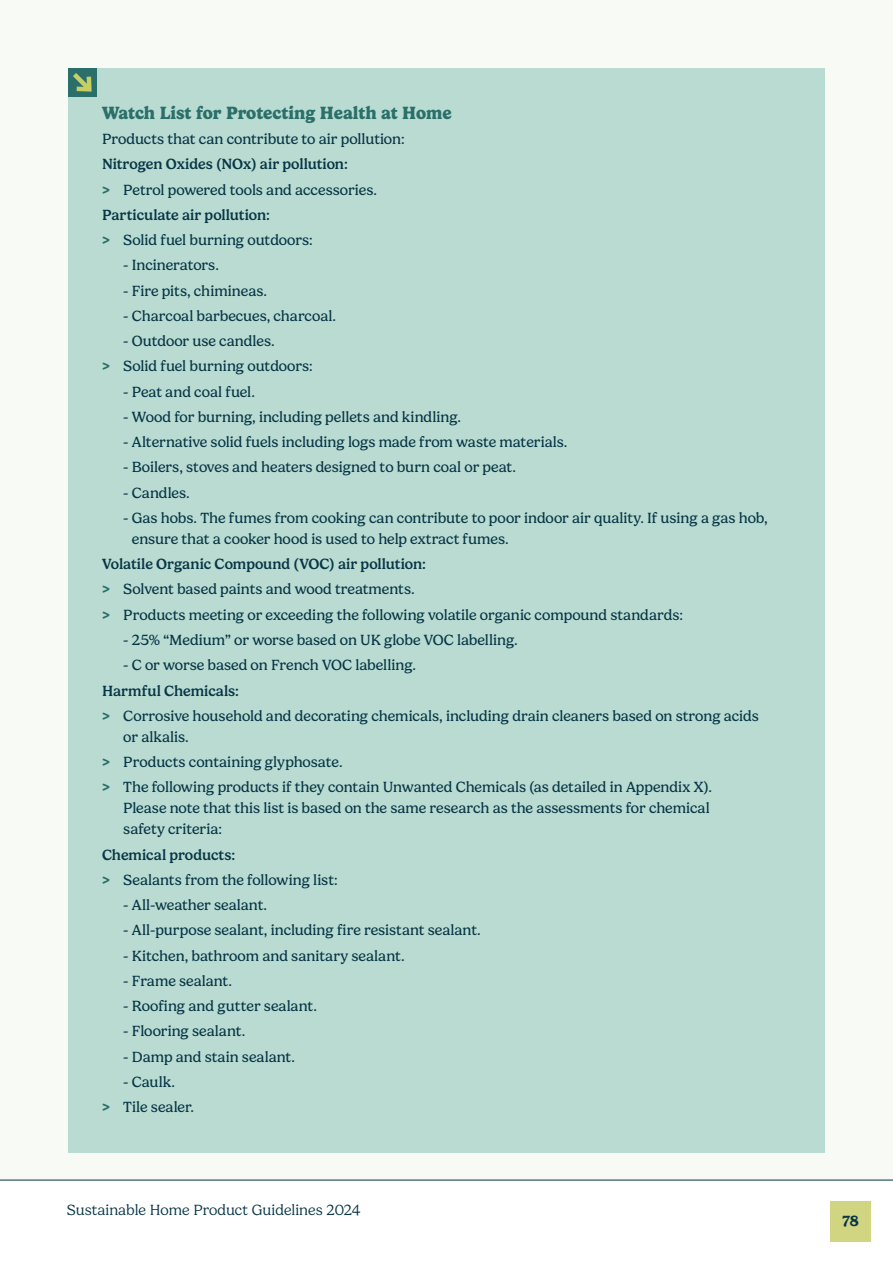
<style>
.page{position:relative;width:893px;height:1263px;background:#fff}
.page>*{position:absolute;margin:0;border:0;box-sizing:border-box;transform-origin:0 0}
.Heading{font:700 18px "Gelica";letter-spacing:-.005em;color:#2a6f69}
.Body_copy{font:15px/21px "Gelica";color:#083646}
.Body_copy-2{font:500 15px "Gelica";color:#083646}
.t1{font:300 15px "Gelica";color:#083646}
.t2{font:600 15px "Gelica";color:#083646}
.s1{font-weight:700;color:#2a6f69}
</style>
<div class="page">
<div style="left:0;top:0;width:893px;height:1180px;background:#f8faf6"></div>
<div style="left:68px;top:68px;width:757px;height:1084px;background:#b9dbd2"></div>
<div style="left:68px;top:68px;width:29px;height:29px;background:#2a6f69"></div>
<svg style="left:73px;top:73px;width:19px;height:19px"></svg>
<hr style="left:0;top:1180px;width:893px;height:1px;background:#083646">
<div style="left:830px;top:1201px;width:41px;height:41px;background:#d1d582"></div>
<p class="Heading" style="left:102px;top:102px;width:351px">Watch List for Protecting Health at Home</p>
<p class="Body_copy" style="left:102px;top:129px;width:304px">Products that can contribute to air pollution:</p>
<p class="Body_copy-2" style="left:102px;top:156px;width:247px">Nitrogen Oxides (NOx) air pollution:</p>
<p class="Body_copy" style="left:102px;top:179px;width:277px"><span class="s1">&gt;</span> Petrol powered tools and accessories.</p>
<p class="Body_copy-2" style="left:102px;top:206px;width:169px">Particulate air pollution:</p>
<p class="Body_copy" style="left:102px;top:230px;width:212px"><span class="s1">&gt;</span> Solid fuel burning outdoors:</p>
<p class="Body_copy" style="left:123px;top:255px;width:97px">- Incinerators.</p>
<p class="Body_copy" style="left:123px;top:280px;width:145px">- Fire pits, chimineas.</p>
<p class="Body_copy" style="left:123px;top:305px;width:214px">- Charcoal barbecues, charcoal.</p>
<p class="Body_copy" style="left:123px;top:331px;width:153px">- Outdoor use candles.</p>
<p class="Body_copy" style="left:102px;top:356px;width:212px"><span class="s1">&gt;</span> Solid fuel burning outdoors:</p>
<p class="Body_copy" style="left:123px;top:381px;width:133px">- Peat and coal fuel.</p>
<p class="Body_copy" style="left:123px;top:406px;width:339px">- Wood for burning, including pellets and kindling.</p>
<p class="Body_copy" style="left:123px;top:432px;width:446px">- Alternative solid fuels including logs made from waste materials.</p>
<p class="Body_copy" style="left:123px;top:457px;width:394px">- Boilers, stoves and heaters designed to burn coal or peat.</p>
<p class="Body_copy" style="left:123px;top:482px;width:68px">- Candles.</p>
<p class="Body_copy" style="left:132px;top:508px;width:637px;text-indent:-9px">- Gas hobs. The fumes from cooking can contribute to poor indoor air quality. If using a gas hob, ensure that a cooker hood is used to help extract fumes.</p>
<p class="Body_copy-2" style="left:102px;top:556px;width:325px">Volatile Organic Compound (VOC) air pollution:</p>
<p class="Body_copy" style="left:102px;top:579px;width:314px"><span class="s1">&gt;</span> Solvent based paints and wood treatments.</p>
<p class="Body_copy" style="left:102px;top:604px;width:582px"><span class="s1">&gt;</span> Products meeting or exceeding the following volatile organic compound standards:</p>
<p class="Body_copy" style="left:123px;top:630px;width:396px">- 25% “Medium” or worse based on UK globe VOC labelling.</p>
<p class="Body_copy" style="left:123px;top:655px;width:294px">- C or worse based on French VOC labelling.</p>
<p class="Body_copy-2" style="left:102px;top:682px;width:138px">Harmful Chemicals:</p>
<p class="Body_copy" style="left:123px;top:705px;width:637px;text-indent:-21px"><span class="s1">&gt;</span> Corrosive household and decorating chemicals, including drain cleaners based on strong acids or alkalis.</p>
<p class="Body_copy" style="left:102px;top:752px;width:242px"><span class="s1">&gt;</span> Products containing glyphosate.</p>
<p class="Body_copy" style="left:123px;top:777px;width:590px;text-indent:-21px"><span class="s1">&gt;</span> The following products if they contain Unwanted Chemicals (as detailed in Appendix X).<br>Please note that this list is based on the same research as the assessments for chemical safety criteria:</p>
<p class="Body_copy-2" style="left:102px;top:846px;width:135px">Chemical products:</p>
<p class="Body_copy" style="left:102px;top:869px;width:237px"><span class="s1">&gt;</span> Sealants from the following list:</p>
<p class="Body_copy" style="left:123px;top:895px;width:145px">- All-weather sealant.</p>
<p class="Body_copy" style="left:123px;top:920px;width:359px">- All-purpose sealant, including fire resistant sealant.</p>
<p class="Body_copy" style="left:123px;top:945px;width:283px">- Kitchen, bathroom and sanitary sealant.</p>
<p class="Body_copy" style="left:123px;top:970px;width:110px">- Frame sealant.</p>
<p class="Body_copy" style="left:123px;top:996px;width:195px">- Roofing and gutter sealant.</p>
<p class="Body_copy" style="left:123px;top:1021px;width:123px">- Flooring sealant.</p>
<p class="Body_copy" style="left:123px;top:1046px;width:173px">- Damp and stain sealant.</p>
<p class="Body_copy" style="left:123px;top:1071px;width:53px">- Caulk.</p>
<p class="Body_copy" style="left:102px;top:1097px;width:94px"><span class="s1">&gt;</span> Tile sealer.</p>
<p class="t1" style="left:67px;top:1202px;width:295px">Sustainable Home Product Guidelines 2024</p>
<p class="t2" style="left:842px;top:1212px;width:18px">78</p>
</div>
